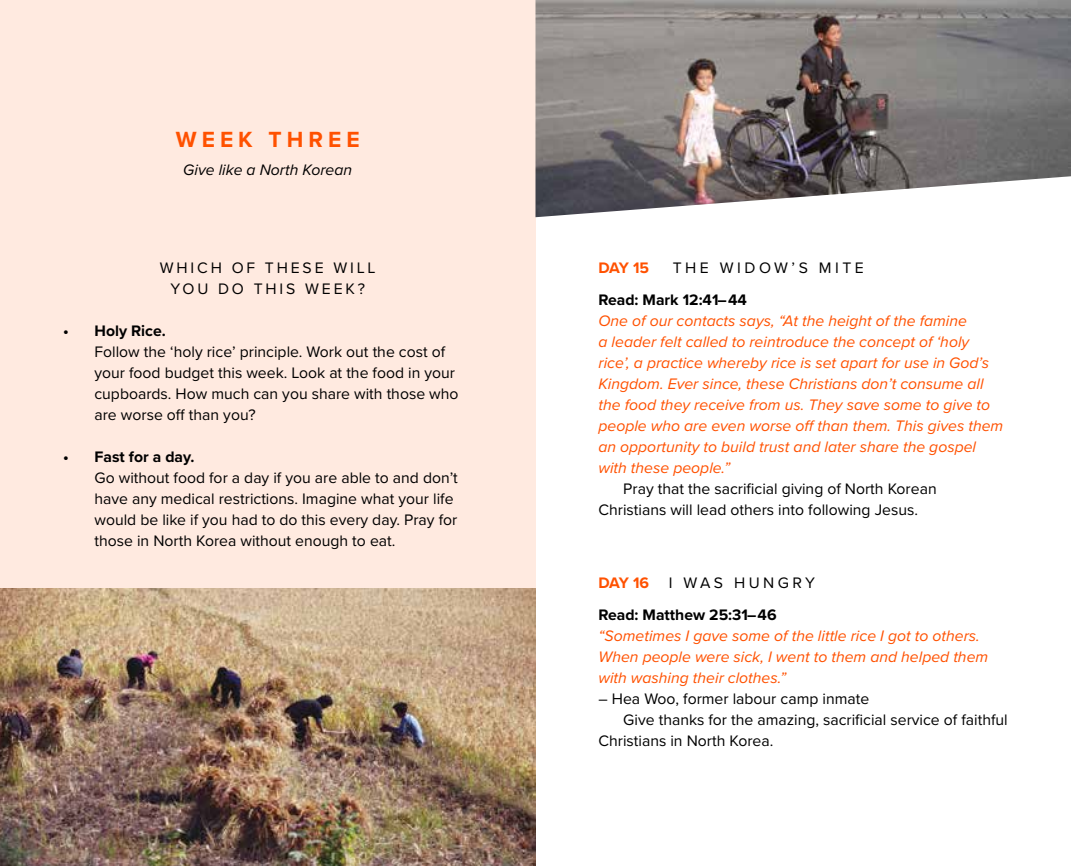
<style>
.page{position:relative;width:1071px;height:866px;background:#fff}
.page>*{position:absolute;margin:0;border:0;box-sizing:border-box;transform-origin:0 0}
.t1{font:700 22.75px "Proxima Nova";letter-spacing:.22em;color:#ff5100}
.t2{font:15.75px/21px "Proxima Nova";color:#000}
.t3{font:italic 15.75px/21px "Proxima Nova";color:#ff5100}
.t4{font:700 15.75px "Proxima Nova";color:#000}
.t5{font:15.75px/21px "Proxima Nova";letter-spacing:.18em;color:#000;text-align:center}
.t6{font:15.75px "Proxima Nova";letter-spacing:.22em;color:#000}
.t7{font:italic 15.75px "Proxima Nova";color:#000}
.t8{font:700 15.75px "Proxima Nova";color:#ff5100}
.s1{font-weight:700;color:#ff5100}
</style>
<div class="page">
<div style="left:0;top:0;width:536px;height:866px;background:#ffeae0"></div>
<img style="left:0;top:588px;width:536px;height:278px">
<img style="left:536px;top:0;width:535px;height:217px">
<h1 class="t1" style="left:176px;top:122px;width:185px">WEEK THREE</h1>
<p class="t7" style="left:183px;top:158px;width:170px">Give like a North Korean</p>
<p class="t5" style="left:160px;top:257px;width:217px">WHICH OF THESE WILL<br>YOU DO THIS WEEK?</p>
<p class="t4" style="left:63px;top:319px;width:104px">• Holy Rice.</p>
<p class="t2" style="left:95px;top:341px;width:366px">Follow the ‘holy rice’ principle. Work out the cost of your food budget this week. Look at the food in your cupboards. How much can you share with those who are worse off than you?</p>
<p class="t4" style="left:63px;top:445px;width:133px">• Fast for a day.</p>
<p class="t2" style="left:95px;top:467px;width:365px">Go without food for a day if you are able to and don’t have any medical restrictions. Imagine what your life would be like if you had to do this every day. Pray for those in North Korea without enough to eat.</p>
<p class="t8" style="left:599px;top:256px;width:52px">DAY 15</p>
<p class="t6" style="left:673px;top:256px;width:192px">THE WIDOW’S MITE</p>
<p class="t4" style="left:599px;top:287px;width:150px">Read: Mark 12:41–44</p>
<p class="t3" style="left:599px;top:309px;width:406px">One of our contacts says, “At the height of the famine<br>a leader felt called to reintroduce the concept of ‘holy rice’, a practice whereby rice is set apart for use in God’s Kingdom. Ever since, these Christians don’t consume all the food they receive from us. They save some to give to people who are even worse off than them. This gives them an opportunity to build trust and later share the gospel with these people.”</p>
<p class="t2" style="left:599px;top:477px;width:340px;text-indent:25px">Pray that the sacrificial giving of North Korean<br>Christians will lead others into following Jesus.</p>
<p class="t6" style="left:599px;top:571px;width:218px"><span class="s1">DAY 16</span> I WAS HUNGRY</p>
<p class="t4" style="left:599px;top:602px;width:180px">Read: Matthew 25:31–46</p>
<p class="t3" style="left:599px;top:624px;width:391px">“Sometimes I gave some of the little rice I got to others.<br>When people were sick, I went to them and helped them with washing their clothes.”</p>
<p class="t2" style="left:599px;top:687px;width:272px">– Hea Woo, former labour camp inmate</p>
<p class="t2" style="left:623px;top:708px;width:386px">Give thanks for the amazing, sacrificial service of faithful</p>
<p class="t2" style="left:599px;top:729px;width:176px">Christians in North Korea.</p>
</div>
